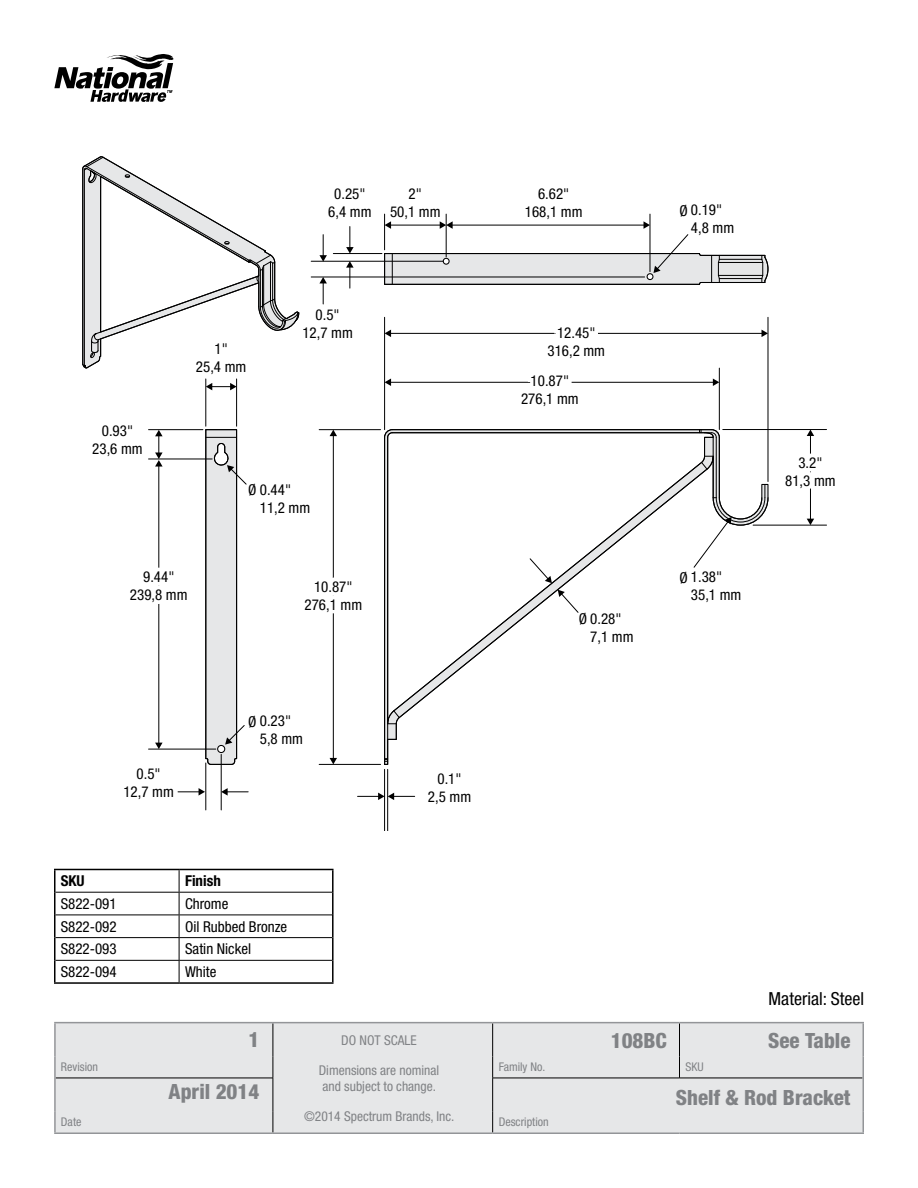
<style>
.page{position:relative;width:918px;height:1188px;background:#fff}
.page>*{position:absolute;margin:0;border:0;box-sizing:border-box;transform-origin:0 0}
.t1{font:800 condensed 21px "Helvetica Neue LT Std";color:#808285}
.t2{font:condensed 18px "Helvetica Neue LT Std";color:#000}
.t3{font:condensed 15px/18px "Helvetica Neue LT Std";color:#000;text-align:center}
.t4{font:700 condensed 15px "Helvetica Neue LT Std";color:#000}
.t5{font:condensed 13.5px/16.2px "Helvetica Neue LT Std";color:#808285}
.t6{font:condensed 12px "Helvetica Neue LT Std";color:#808285}
</style>
<div class="page">
<div style="left:56px;top:1023px;width:806px;height:109px;background:#e6e7e8"></div>
<hr style="left:273px;top:1023px;width:1px;height:33px;background:#000">
<hr style="left:492px;top:1023px;width:1px;height:33px;background:#000">
<hr style="left:679px;top:1023px;width:1px;height:33px;background:#000">
<svg style="left:273px;top:1056px;width:1px;height:22px"></svg>
<svg style="left:492px;top:1056px;width:1px;height:22px"></svg>
<svg style="left:679px;top:1056px;width:1px;height:22px"></svg>
<hr style="left:56px;top:1078px;width:217px;height:1px;background:#000">
<hr style="left:273px;top:1078px;width:1px;height:34px;background:#000">
<hr style="left:492px;top:1078px;width:188px;height:1px;background:#000">
<hr style="left:492px;top:1078px;width:1px;height:34px;background:#000">
<hr style="left:680px;top:1078px;width:183px;height:1px;background:#000">
<svg style="left:273px;top:1112px;width:1px;height:20px"></svg>
<svg style="left:492px;top:1112px;width:1px;height:20px"></svg>
<hr style="left:54px;top:1022px;width:219px;height:1px;background:#939598">
<hr style="left:54px;top:1023px;width:2px;height:33px;background:#939598">
<hr style="left:54px;top:1056px;width:2px;height:22px;background:#939598">
<hr style="left:273px;top:1022px;width:220px;height:1px;background:#939598">
<hr style="left:273px;top:1132px;width:220px;height:2px;background:#939598">
<hr style="left:493px;top:1022px;width:187px;height:1px;background:#939598">
<hr style="left:680px;top:1022px;width:184px;height:1px;background:#939598">
<hr style="left:862px;top:1023px;width:2px;height:33px;background:#939598">
<hr style="left:862px;top:1056px;width:2px;height:22px;background:#939598">
<hr style="left:54px;top:1078px;width:2px;height:34px;background:#939598">
<hr style="left:862px;top:1078px;width:2px;height:34px;background:#939598">
<hr style="left:54px;top:1112px;width:2px;height:20px;background:#939598">
<hr style="left:54px;top:1132px;width:219px;height:2px;background:#939598">
<hr style="left:862px;top:1112px;width:2px;height:20px;background:#939598">
<hr style="left:493px;top:1132px;width:187px;height:2px;background:#939598">
<hr style="left:680px;top:1132px;width:184px;height:2px;background:#939598">
<hr style="left:384px;top:769px;width:1px;height:62px;background:#000">
<hr style="left:387px;top:769px;width:1px;height:62px;background:#000">
<svg style="left:82px;top:156px;width:745px;height:674px"></svg>
<hr style="left:54px;top:869px;width:125px;height:1px;background:#000">
<hr style="left:54px;top:870px;width:2px;height:22px;background:#000">
<hr style="left:179px;top:869px;width:155px;height:1px;background:#000">
<hr style="left:332px;top:870px;width:2px;height:22px;background:#000">
<hr style="left:54px;top:892px;width:2px;height:23px;background:#000">
<hr style="left:332px;top:892px;width:2px;height:23px;background:#000">
<hr style="left:54px;top:915px;width:2px;height:23px;background:#000">
<hr style="left:332px;top:915px;width:2px;height:23px;background:#000">
<hr style="left:54px;top:938px;width:2px;height:22px;background:#000">
<hr style="left:332px;top:938px;width:2px;height:22px;background:#000">
<hr style="left:54px;top:960px;width:2px;height:22px;background:#000">
<hr style="left:332px;top:960px;width:2px;height:22px;background:#000">
<hr style="left:54px;top:982px;width:125px;height:2px;background:#000">
<hr style="left:179px;top:982px;width:155px;height:2px;background:#000">
<hr style="left:56px;top:892px;width:123px;height:1px;background:#000">
<hr style="left:179px;top:892px;width:153px;height:1px;background:#000">
<hr style="left:56px;top:915px;width:123px;height:1px;background:#000">
<hr style="left:179px;top:915px;width:153px;height:1px;background:#000">
<hr style="left:56px;top:937px;width:123px;height:1px;background:#000">
<hr style="left:179px;top:937px;width:153px;height:1px;background:#000">
<hr style="left:56px;top:960px;width:123px;height:1px;background:#000">
<hr style="left:179px;top:960px;width:153px;height:1px;background:#000">
<svg style="left:179px;top:870px;width:1px;height:112px"></svg>
<svg style="left:54px;top:54px;width:120px;height:48px"></svg>
<p class="t3" style="left:328px;top:185px;width:45px">0.25"<br>6,4 mm</p>
<p class="t3" style="left:390px;top:185px;width:52px">2"<br>50,1 mm</p>
<p class="t3" style="left:92px;top:422px;width:52px">0.93"<br>23,6 mm</p>
<p class="t3" style="left:196px;top:339px;width:52px">1"<br>25,4 mm</p>
<p class="t3" style="left:302px;top:306px;width:52px">0.5"<br>12,7 mm</p>
<p class="t3" style="left:260px;top:481px;width:52px;text-align:left;text-indent:-12px">Ø 0.44"<br>11,2 mm</p>
<p class="t3" style="left:130px;top:568px;width:59px">9.44"<br>239,8 mm</p>
<p class="t3" style="left:305px;top:577px;width:59px">10.87"<br>276,1 mm</p>
<p class="t3" style="left:123px;top:765px;width:52px">0.5"<br>12,7 mm</p>
<p class="t3" style="left:260px;top:712px;width:45px;text-align:left;text-indent:-12px">Ø 0.23"<br>5,8 mm</p>
<p class="t4" style="left:61px;top:872px;width:25px">SKU</p>
<p class="t4" style="left:185px;top:872px;width:37px">Finish</p>
<p class="t3" style="left:61px;top:895px;width:57px">S822-091</p>
<p class="t3" style="left:185px;top:895px;width:45px">Chrome</p>
<p class="t3" style="left:61px;top:917px;width:57px">S822-092</p>
<p class="t3" style="left:185px;top:917px;width:104px">Oil Rubbed Bronze</p>
<p class="t3" style="left:61px;top:940px;width:57px">S822-093</p>
<p class="t3" style="left:185px;top:940px;width:67px">Satin Nickel</p>
<p class="t3" style="left:61px;top:963px;width:57px">S822-094</p>
<p class="t3" style="left:185px;top:963px;width:33px">White</p>
<p class="t3" style="left:428px;top:770px;width:45px">0.1"<br>2,5 mm</p>
<p class="t3" style="left:525px;top:185px;width:59px">6.62"<br>168,1 mm</p>
<p class="t3" style="left:547px;top:323px;width:59px">12.45"<br>316,2 mm</p>
<p class="t3" style="left:521px;top:372px;width:59px">10.87"<br>276,1 mm</p>
<p class="t3" style="left:590px;top:610px;width:45px;text-align:left;text-indent:-12px">Ø 0.28"<br>7,1 mm</p>
<p class="t3" style="left:691px;top:201px;width:45px;text-align:left;text-indent:-12px">Ø 0.19"<br>4,8 mm</p>
<p class="t3" style="left:691px;top:568px;width:52px;text-align:left;text-indent:-12px">Ø 1.38"<br>35,1 mm</p>
<p class="t3" style="left:785px;top:453px;width:52px">3.2"<br>81,3 mm</p>
<p class="t2" style="left:769px;top:989px;width:97px">Material: Steel</p>
<h1 class="t1" style="left:248px;top:1027px;width:12px">1</h1>
<p class="t5" style="left:341px;top:1032px;width:77px">DO NOT SCALE</p>
<p class="t5" style="left:319px;top:1062px;width:122px">Dimensions are nominal and subject to change.</p>
<p class="t5" style="left:304px;top:1108px;width:152px">©2014 Spectrum Brands, Inc.</p>
<h1 class="t1" style="left:611px;top:1028px;width:58px">108BC</h1>
<h1 class="t1" style="left:768px;top:1028px;width:84px">See Table</h1>
<p class="t6" style="left:61px;top:1060px;width:39px">Revision</p>
<p class="t6" style="left:499px;top:1060px;width:48px">Family No.</p>
<p class="t6" style="left:686px;top:1060px;width:20px">SKU</p>
<h1 class="t1" style="left:169px;top:1078px;width:92px">April 2014</h1>
<p class="t6" style="left:61px;top:1115px;width:22px">Date</p>
<p class="t6" style="left:499px;top:1115px;width:51px">Description</p>
<h1 class="t1" style="left:676px;top:1084px;width:176px">Shelf &amp; Rod Bracket</h1>
</div>
